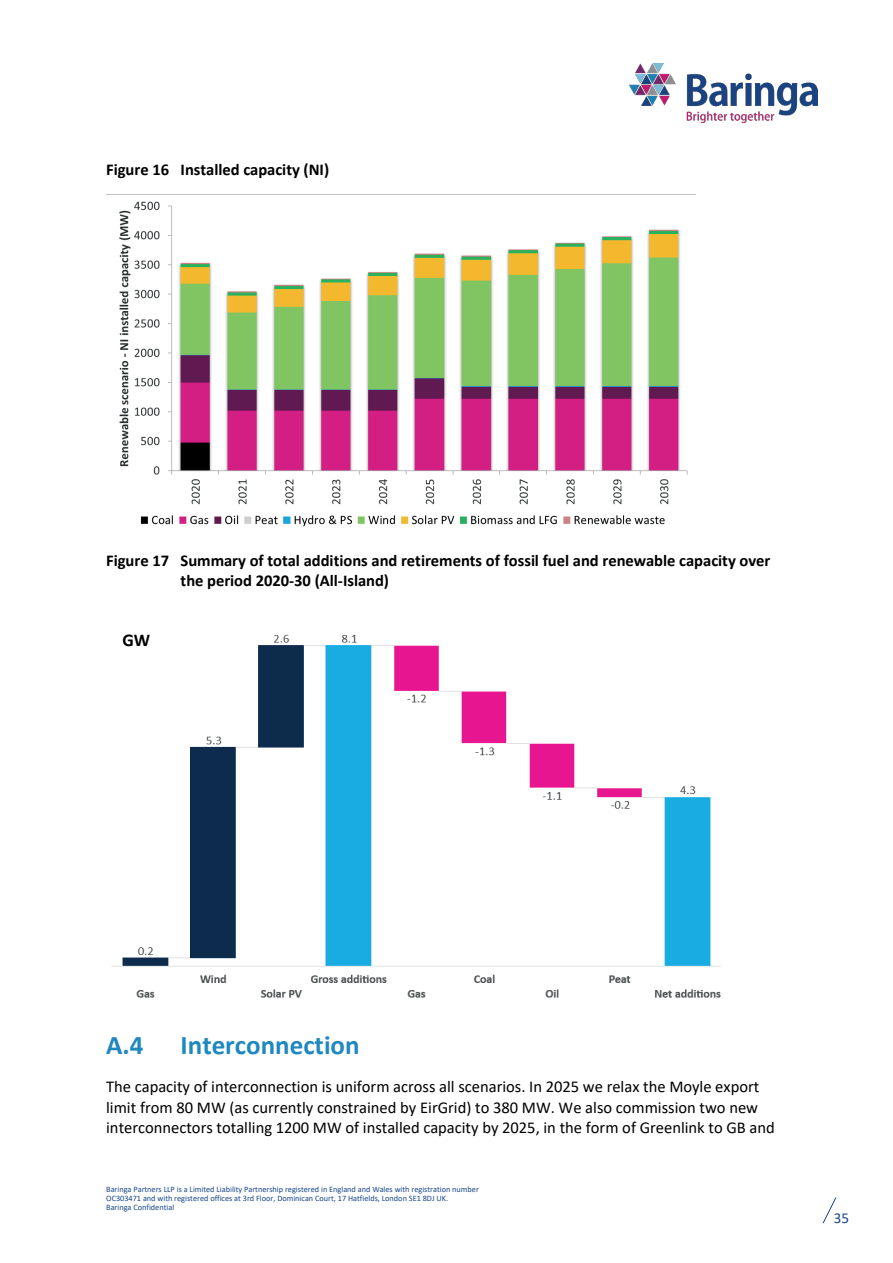
<style>
.page{position:relative;width:893px;height:1263px;background:#fff}
.page>*{position:absolute;margin:0;border:0;box-sizing:border-box;transform-origin:0 0}
.t1{font:700 27px "Calibri";color:#1e88bf}
.t2{font:700 18px "Calibri";color:#000001}
.t3{font:16.5px/20.1px "Calibri";color:#000001}
.t4{font:700 16.5px/20.1px "Calibri";color:#000001}
.t5{font:15.15px "Calibri";color:#18478a}
.t6{font:8.25px/9px "Calibri";color:#18478a}
</style>
<div class="page">
<img style="left:629px;top:64px;width:188px;height:58px">
<svg style="left:823px;top:1197px;width:13px;height:26px"></svg>
<img style="left:119px;top:201px;width:569px;height:326px">
<img style="left:111px;top:634px;width:610px;height:364px">
<p class="t4" style="left:106px;top:160px;width:224px">Figure 16 Installed capacity (NI)</p>
<p class="t4" style="left:181px;top:550px;width:591px;text-indent:-74px">Figure 17 Summary of total additions and retirements of fossil fuel and renewable capacity over the period 2020-30 (All-Island)</p>
<p class="t2" style="left:122px;top:627px;width:29px">GW</p>
<h1 class="t1" style="left:106px;top:1026px;width:39px">A.4</h1>
<h1 class="t1" style="left:181px;top:1026px;width:181px">Interconnection</h1>
<p class="t3" style="left:106px;top:1076px;width:670px">The capacity of interconnection is uniform across all scenarios. In 2025 we relax the Moyle export limit from 80 MW (as currently constrained by EirGrid) to 380 MW. We also commission two new interconnectors totalling 1200 MW of installed capacity by 2025, in the form of Greenlink to GB and</p>
<p class="t6" style="left:106px;top:1185px;width:374px">Baringa Partners LLP is a Limited Liability Partnership registered in England and Wales with registration number<br>OC303471 and with registered offices at 3rd Floor, Dominican Court, 17 Hatfields, London SE1 8DJ UK.<br>Baringa Confidential</p>
<p class="t5" style="left:834px;top:1207px;width:17px">35</p>
</div>
